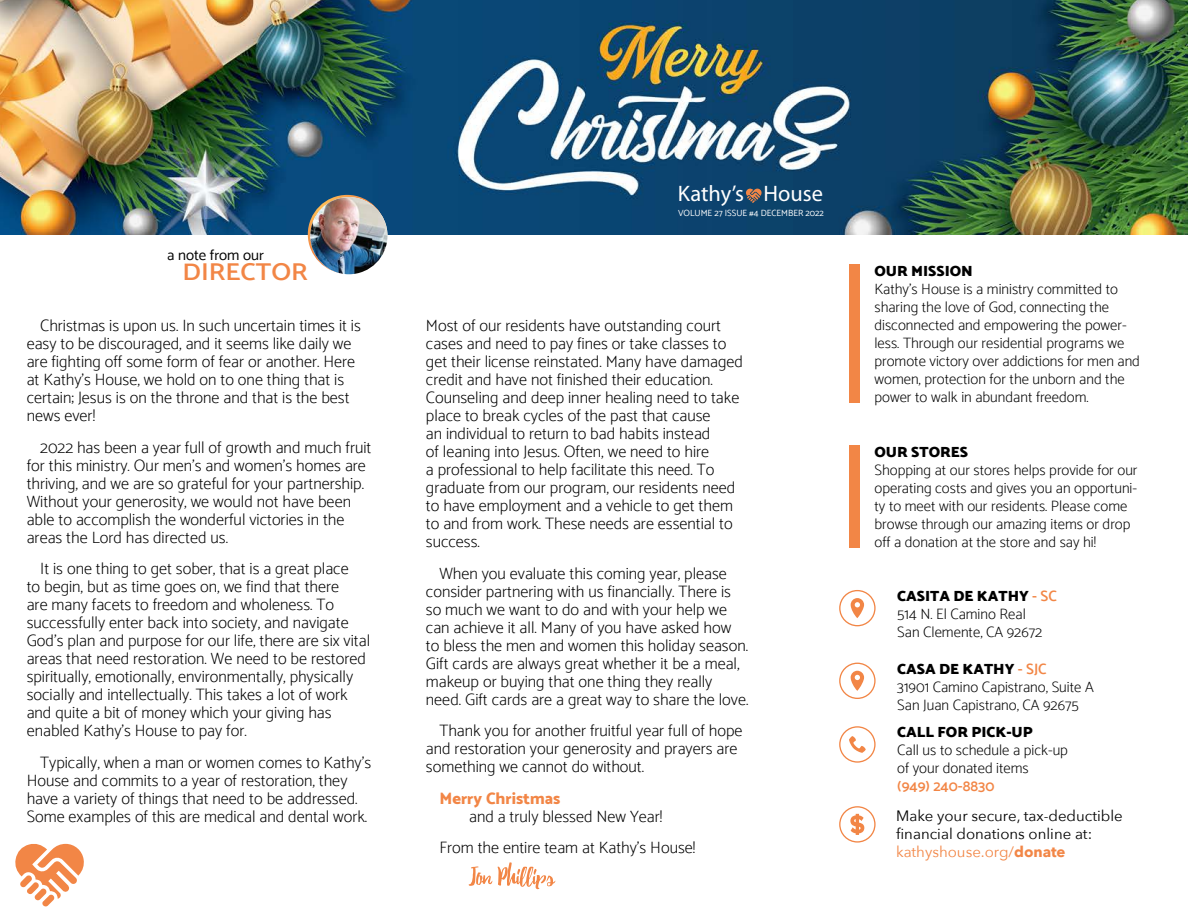
<style>
.page{position:relative;width:1188px;height:918px;background:#fff}
.page>*{position:absolute;margin:0;border:0;box-sizing:border-box;transform-origin:0 0}
.t1{font:600 24.3px "Catamaran";color:#f28646;scale:1.11 1}
.t2{font:22.5px "Myriad Pro";color:#fff}
.t3{font:200 16.5px/18px "Catamaran";color:#000}
.t4{font:200 15px/18px "Catamaran";color:#000}
.t5{font:900 15px "Catamaran";color:#000}
.t6{font:15px/18px "Avenir Next";color:#000}
.t7{font:15px "Avenir Next";color:#f28646}
.t8{font:600 15px "Catamaran";color:#f28646}
.t9{font:15px "Catamaran";color:#000}
.t10{font:9px "Catamaran";color:#fff}
.s1{font-weight:800;color:#f28646}
.s2{font-weight:600;color:#f28646}
.s3{font-weight:700}
</style>
<div class="page">
<img style="left:0;top:0;width:1188px;height:235px">
<svg style="left:15px;top:843px;width:69px;height:63px"></svg>
<svg style="left:308px;top:195px;width:79px;height:79px"></svg>
<img style="left:310px;top:197px;width:77px;height:77px;border-radius:39px">
<div style="left:849px;top:264px;width:11px;height:139px;background:#f28646"></div>
<div style="left:849px;top:445px;width:11px;height:103px;background:#f28646"></div>
<svg style="left:839px;top:590px;width:37px;height:36px"></svg>
<div style="left:840px;top:591px;width:34px;height:34px;background:#fff;border-radius:50%"></div>
<svg style="left:851px;top:598px;width:13px;height:20px"></svg>
<svg style="left:839px;top:663px;width:37px;height:36px"></svg>
<div style="left:840px;top:664px;width:34px;height:34px;background:#fff;border-radius:50%"></div>
<svg style="left:851px;top:671px;width:13px;height:20px"></svg>
<svg style="left:839px;top:726px;width:37px;height:37px"></svg>
<div style="left:840px;top:728px;width:34px;height:33px;background:#fff;border-radius:50%"></div>
<svg style="left:849px;top:736px;width:17px;height:17px"></svg>
<svg style="left:839px;top:806px;width:37px;height:37px"></svg>
<div style="left:840px;top:808px;width:34px;height:33px;background:#fff;border-radius:50%"></div>
<svg style="left:850px;top:814px;width:14px;height:21px"></svg>
<svg style="left:746px;top:188px;width:16px;height:15px"></svg>
<svg style="left:469px;top:862px;width:86px;height:27px"></svg>
<p class="t9" style="left:167px;top:246px;width:98px">a note from our</p>
<p class="t1" style="left:183px;top:257px;width:114px">DIRECTOR</p>
<p class="t3" style="left:27px;top:317px;width:336px;text-indent:14px">Christmas is upon us. In such uncertain times it is easy to be discouraged, and it seems like daily we are fighting off some form of fear or another. Here at Kathy’s House, we hold on to one thing that is certain; Jesus is on the throne and that is the best news ever!</p>
<p class="t3" style="left:27px;top:438px;width:346px;text-indent:13px">2022 has been a year full of growth and much fruit for this ministry. Our men’s and women’s homes are thriving, and we are so grateful for your partnership.<br>Without your generosity, we would not have been able to accomplish the wonderful victories in the areas the Lord has directed us.</p>
<p class="t3" style="left:27px;top:560px;width:345px;text-indent:13px">It is one thing to get sober, that is a great place<br>to begin, but as time goes on, we find that there<br>are many facets to freedom and wholeness. To successfully enter back into society, and navigate God’s plan and purpose for our life, there are six vital areas that need restoration. We need to be restored spiritually, emotionally, environmentally, physically socially and intellectually. This takes a lot of work and quite a bit of money which your giving has enabled Kathy’s House to pay for.</p>
<p class="t3" style="left:27px;top:753px;width:346px;text-indent:13px">Typically, when a man or women comes to Kathy’s House and commits to a year of restoration, they have a variety of things that need to be addressed.<br>Some examples of this are medical and dental work.</p>
<p class="t2" style="left:678px;top:180px;width:147px">Kathy’s House</p>
<p class="t10" style="left:678px;top:208px;width:147px">VOLUME 27 ISSUE #4 DECEMBER 2022</p>
<p class="t3" style="left:426px;top:317px;width:319px">Most of our residents have outstanding court cases and need to pay fines or take classes to get their license reinstated. Many have damaged credit and have not finished their education.<br>Counseling and deep inner healing need to take place to break cycles of the past that cause<br>an individual to return to bad habits instead<br>of leaning into Jesus. Often, we need to hire<br>a professional to help facilitate this need. To graduate from our program, our residents need to have employment and a vehicle to get them to and from work. These needs are essential to success.</p>
<p class="t3" style="left:426px;top:564px;width:324px;text-indent:13px">When you evaluate this coming year, please consider partnering with us financially. There is so much we want to do and with your help we can achieve it all. Many of you have asked how to bless the men and women this holiday season.<br>Gift cards are always great whether it be a meal, makeup or buying that one thing they really need. Gift cards are a great way to share the love.</p>
<p class="t3" style="left:426px;top:722px;width:318px;text-indent:13px">Thank you for another fruitful year full of hope and restoration your generosity and prayers are something we cannot do without.</p>
<p class="t3" style="left:469px;top:789px;width:195px;text-indent:-30px"><span class="s1">Merry Christmas<br></span>and a truly blessed New Year!</p>
<p class="t3" style="left:439px;top:839px;width:257px">From the entire team at Kathy’s House!</p>
<p class="t5" style="left:874px;top:262px;width:100px">OUR MISSION</p>
<p class="t4" style="left:874px;top:280px;width:267px">Kathy’s House is a ministry committed to sharing the love of God, connecting the disconnected and empowering the power&shy;less. Through our residential programs we promote victory over addictions for men and women, protection for the unborn and the power to walk in abundant freedom.</p>
<p class="t5" style="left:874px;top:443px;width:95px">OUR STORES</p>
<p class="t4" style="left:874px;top:460px;width:265px">Shopping at our stores helps provide for our operating costs and gives you an opportuni&shy;ty to meet with our residents. Please come browse through our amazing items or drop off a donation at the store and say hi!</p>
<p class="t5" style="left:897px;top:587px;width:161px">CASITA DE KATHY <span class="s2">- SC</span></p>
<p class="t4" style="left:897px;top:605px;width:130px">514 N. El Camino Real</p>
<p class="t4" style="left:897px;top:623px;width:147px">San Clemente, CA 92672</p>
<p class="t5" style="left:897px;top:660px;width:151px">CASA DE KATHY <span class="s2">- SJC</span></p>
<p class="t4" style="left:897px;top:678px;width:198px">31901 Camino Capistrano, Suite A</p>
<p class="t4" style="left:897px;top:696px;width:183px">San Juan Capistrano, CA 92675</p>
<p class="t5" style="left:897px;top:723px;width:137px">CALL FOR PICK-UP</p>
<p class="t4" style="left:897px;top:741px;width:172px">Call us to schedule a pick-up</p>
<p class="t4" style="left:897px;top:759px;width:133px">of your donated items</p>
<p class="t8" style="left:897px;top:777px;width:99px">(949) 240-8830</p>
<p class="t6" style="left:896px;top:806px;width:228px">Make your secure, tax-deductible financial donations online at:</p>
<p class="t7" style="left:896px;top:839px;width:171px">kathyshouse.org/<span class="s3">donate</span></p>
</div>
